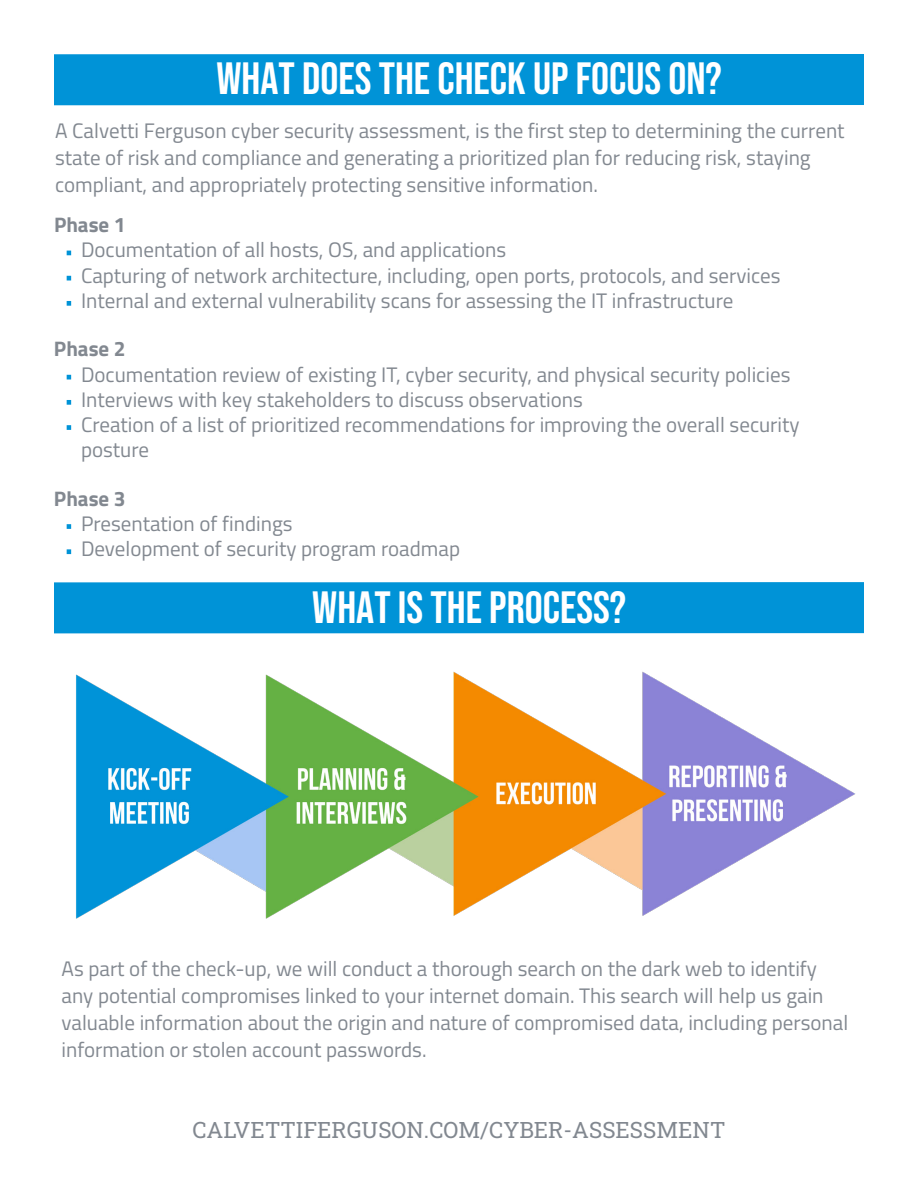
<style>
.page{position:relative;width:918px;height:1188px;background:#fff}
.page>*{position:absolute;margin:0;border:0;box-sizing:border-box;transform-origin:0 0}
.t1{font:45px "Bebas Neue";color:#fff}
.t2{font:22.5px "Roboto Slab";color:#828890}
.t3{font:21px/27px "Titillium Web";color:#828890}
.t4{font:700 21px "Titillium Web";color:#828890}
.s1{font-size:6px;color:#0093d7}
</style>
<div class="page">
<div style="left:54px;top:582px;width:810px;height:51px;background:#0093d7"></div>
<div style="left:54px;top:54px;width:810px;height:51px;background:#0093d7"></div>
<img style="left:76px;top:671px;width:780px;height:248px">
<h1 class="t1" style="left:217px;top:53px;width:507px">WHAT DOES THE CHECK UP FOCUS ON?</h1>
<p class="t3" style="left:55px;top:116px;width:791px">A Calvetti Ferguson cyber security assessment, is the first step to determining the current state of risk and compliance and generating a prioritized plan for reducing risk, staying compliant, and appropriately protecting sensitive information.</p>
<p class="t4" style="left:54px;top:209px;width:73px">Phase 1</p>
<p class="t3" style="left:68px;top:236px;width:440px"><span class="s1">•</span> Documentation of all hosts, OS, and applications</p>
<p class="t3" style="left:68px;top:261px;width:715px"><span class="s1">•</span> Capturing of network architecture, including, open ports, protocols, and services</p>
<p class="t3" style="left:68px;top:286px;width:667px"><span class="s1">•</span> Internal and external vulnerability scans for assessing the IT infrastructure</p>
<p class="t4" style="left:54px;top:333px;width:73px">Phase 2</p>
<p class="t3" style="left:68px;top:360px;width:724px"><span class="s1">•</span> Documentation review of existing IT, cyber security, and physical security policies</p>
<p class="t3" style="left:68px;top:385px;width:517px"><span class="s1">•</span> Interviews with key stakeholders to discuss observations</p>
<p class="t3" style="left:81px;top:411px;width:720px;line-height:25.2px;text-indent:-14px"><span class="s1">•</span> Creation of a list of prioritized recommendations for improving the overall security posture</p>
<p class="t4" style="left:54px;top:482px;width:73px">Phase 3</p>
<p class="t3" style="left:68px;top:509px;width:227px"><span class="s1">•</span> Presentation of findings</p>
<p class="t3" style="left:68px;top:534px;width:394px"><span class="s1">•</span> Development of security program roadmap</p>
<h1 class="t1" style="left:312px;top:582px;width:315px">WHAT IS THE PROCESS?</h1>
<p class="t3" style="left:62px;top:954px;width:788px">As part of the check-up, we will conduct a thorough search on the dark web to identify any potential compromises linked to your internet domain. This search will help us gain valuable information about the origin and nature of compromised data, including personal information or stolen account passwords.</p>
<p class="t2" style="left:192px;top:1115px;width:535px">CALVETTIFERGUSON.COM/CYBER-ASSESSMENT</p>
</div>
